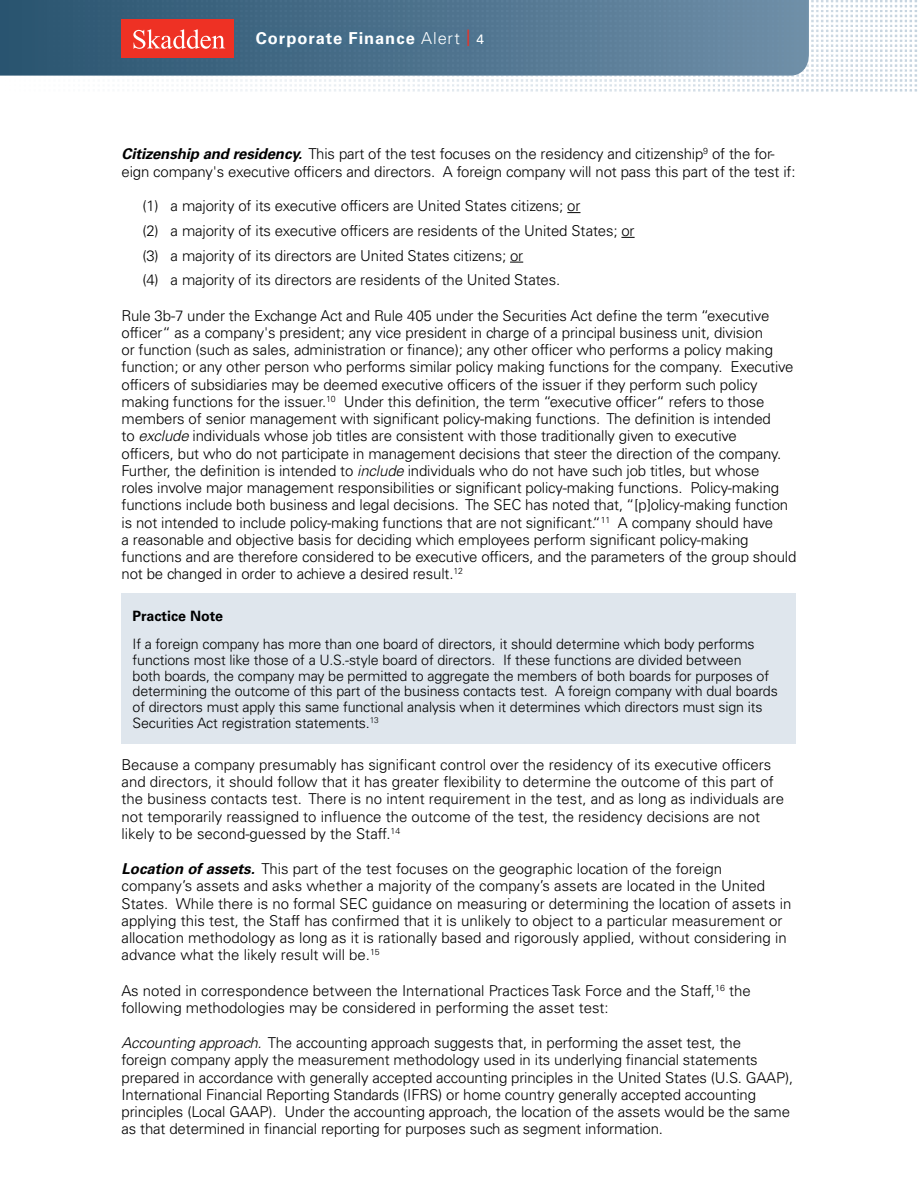
<style>
.page{position:relative;width:918px;height:1188px;background:#fff}
.page>*{position:absolute;margin:0;border:0;box-sizing:border-box;transform-origin:0 0}
.t1{font:700 16.5px "Univers LT Std";letter-spacing:.055em;color:#fff}
.t2{font:300 15px/17.2px "Univers LT Std";letter-spacing:-.01em;color:#000}
.t3{font:300 14.25px/15.8px "Univers LT Std";letter-spacing:-.01em;color:#000}
.t4{font:700 14.25px "Univers LT Std";color:#000}
.s1{font-weight:300}
.s2{font-weight:400;color:#ee3124}
.s3{font-weight:400;font-size:13.5px}
.s4{font-weight:700;font-style:italic}
.s5{font-style:italic}
</style>
<div class="page">
<img style="left:0;top:0;width:917px;height:92px">
<div style="left:250px;top:24px;width:241px;height:31px;background:#466e8a"></div>
<div style="left:122px;top:20px;width:112px;height:38px;background:#ee3124"></div>
<svg style="left:133px;top:29px;width:92px;height:20px"></svg>
<svg style="left:567px;top:212px;width:13px;height:1px"></svg>
<svg style="left:621px;top:237px;width:14px;height:1px"></svg>
<svg style="left:510px;top:262px;width:13px;height:1px"></svg>
<div style="left:122px;top:593px;width:674px;height:150px;background:#dfe6ed"></div>
<p class="t1" style="left:256px;top:28px;width:230px">Corporate Finance <span class="s1">Alert</span> <span class="s2">|</span> <span class="s3">4</span></p>
<p class="t2" style="left:122px;top:145px;width:676px"><span class="s4">Citizenship and residency.</span> This part of the test focuses on the residency and citizenship<sup>9</sup> of the for&shy;eign company's executive officers and directors. A foreign company will not pass this part of the test if:</p>
<p class="t2" style="left:142px;top:193px;width:494px;line-height:24.8px">(1) a majority of its executive officers are United States citizens; or<br>(2) a majority of its executive officers are residents of the United States; or (3) a majority of its directors are United States citizens; or<br>(4) a majority of its directors are residents of the United States.</p>
<p class="t2" style="left:121px;top:307px;width:676px">Rule 3b-7 under the Exchange Act and Rule 405 under the Securities Act define the term “executive officer“ as a company's president; any vice president in charge of a principal business unit, division<br>or function (such as sales, administration or finance); any other officer who performs a policy making function; or any other person who performs similar policy making functions for the company. Executive officers of subsidiaries may be deemed executive officers of the issuer if they perform such policy making functions for the issuer.<sup>10</sup> Under this definition, the term “executive officer“ refers to those members of senior management with significant policy-making functions. The definition is intended<br>to <span class="s5">exclude</span> individuals whose job titles are consistent with those traditionally given to executive<br>officers, but who do not participate in management decisions that steer the direction of the company.<br>Further, the definition is intended to <span class="s5">include</span> individuals who do not have such job titles, but whose<br>roles involve major management responsibilities or significant policy-making functions. Policy-making functions include both business and legal decisions. The SEC has noted that, “[p]olicy-making function is not intended to include policy-making functions that are not significant.“<sup>11</sup> A company should have<br>a reasonable and objective basis for deciding which employees perform significant policy-making functions and are therefore considered to be executive officers, and the parameters of the group should not be changed in order to achieve a desired result.<sup>12</sup></p>
<p class="t4" style="left:133px;top:608px;width:92px">Practice Note</p>
<p class="t3" style="left:133px;top:636px;width:647px">If a foreign company has more than one board of directors, it should determine which body performs functions most like those of a U.S.-style board of directors. If these functions are divided between<br>both boards, the company may be permitted to aggregate the members of both boards for purposes of determining the outcome of this part of the business contacts test. A foreign company with dual boards of directors must apply this same functional analysis when it determines which directors must sign its Securities Act registration statements.<sup>13</sup></p>
<p class="t2" style="left:122px;top:756px;width:664px">Because a company presumably has significant control over the residency of its executive officers and directors, it should follow that it has greater flexibility to determine the outcome of this part of the business contacts test. There is no intent requirement in the test, and as long as individuals are not temporarily reassigned to influence the outcome of the test, the residency decisions are not likely to be second-guessed by the Staff.<sup>14</sup></p>
<p class="t2" style="left:122px;top:860px;width:671px"><span class="s4">Location of assets.</span> This part of the test focuses on the geographic location of the foreign company’s assets and asks whether a majority of the company’s assets are located in the United States. While there is no formal SEC guidance on measuring or determining the location of assets in applying this test, the Staff has confirmed that it is unlikely to object to a particular measurement or allocation methodology as long as it is rationally based and rigorously applied, without considering in advance what the likely result will be.<sup>15</sup></p>
<p class="t2" style="left:122px;top:982px;width:631px">As noted in correspondence between the International Practices Task Force and the Staff,<sup>16</sup> the following methodologies may be considered in performing the asset test:</p>
<p class="t2" style="left:122px;top:1034px;width:673px"><span class="s5">Accounting approach.</span> The accounting approach suggests that, in performing the asset test, the<br>foreign company apply the measurement methodology used in its underlying financial statements prepared in accordance with generally accepted accounting principles in the United States (U.S. GAAP), International Financial Reporting Standards (IFRS) or home country generally accepted accounting principles (Local GAAP). Under the accounting approach, the location of the assets would be the same as that determined in financial reporting for purposes such as segment information.</p>
</div>
